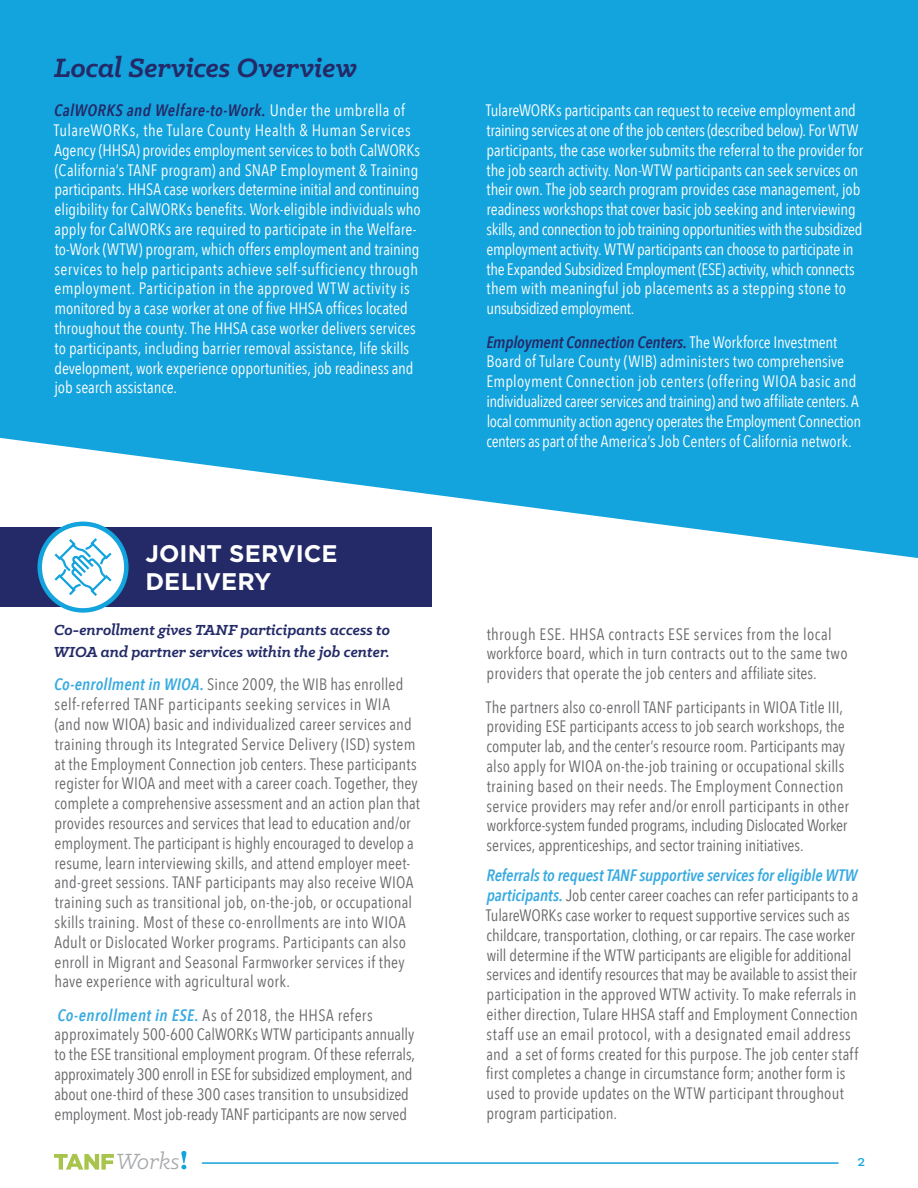
<style>
.page{position:relative;width:918px;height:1188px;background:#fff}
.page>*{position:absolute;margin:0;border:0;box-sizing:border-box;transform-origin:0 0}
.t1{font:italic 700 30px "Klinic Slab";color:#232a67}
.t2{font:italic 24.9px "Klinic Slab";color:#a6a8ab}
.t3{font:700 24px/28.5px "Gotham";color:#fff}
.t4{font:16.5px/19.8px "Avenir Next Condensed";letter-spacing:.005em;color:#69696c}
.t5{font:16.5px/19.8px "Avenir Next Condensed";letter-spacing:-.005em;color:#fff}
.t6{font:italic 700 16.5px/21.6px "Klinic Slab";color:#232a67}
.t7{font:500 16.5px "Klinic Slab";color:#13a3dd}
.s1{font-weight:600;font-style:italic;color:#232a67}
.s2{font-weight:600;font-style:italic;color:#38aae0}
</style>
<div class="page">
<hr style="left:202px;top:1162px;width:637px;height:2px;background:#13a3dd">
<svg style="left:54px;top:1154px;width:60px;height:16px"></svg>
<svg style="left:181px;top:1151px;width:5px;height:18px"></svg>
<svg style="left:0;top:0;width:918px;height:558px;background:#26aadf"></svg>
<div style="left:0;top:527px;width:432px;height:80px;background:#232a67"></div>
<svg style="left:40px;top:524px;width:86px;height:86px;background:#d4eef8"></svg>
<div style="left:38px;top:522px;width:91px;height:91px;border:4px solid #13a3dd;border-radius:50%"></div>
<svg style="left:52px;top:536px;width:62px;height:62px;background:#cfecf8"></svg>
<h2 class="t1" style="left:54px;top:48px;width:304px">Local Services Overview</h2>
<p class="t5" style="left:54px;top:100px;width:369px"><span class="s1">CalWORKS and Welfare-to-Work.</span> Under the umbrella of TulareWORKs, the Tulare County Health &amp; Human Services Agency (HHSA) provides employment services to both CalWORKs (California’s TANF program) and SNAP Employment &amp; Training participants. HHSA case workers determine initial and continuing eligibility for CalWORKs benefits. Work-eligible individuals who apply for CalWORKs are required to participate in the Welfare&shy;to-Work (WTW) program, which offers employment and training services to help participants achieve self-sufficiency through employment. Participation in the approved WTW activity is monitored by a case worker at one of five HHSA offices located throughout the county. The HHSA case worker delivers services to participants, including barrier removal assistance, life skills development, work experience opportunities, job readiness and job search assistance.</p>
<p class="t5" style="left:486px;top:100px;width:379px">TulareWORKs participants can request to receive employment and training services at one of the job centers (described below). For WTW participants, the case worker submits the referral to the provider for the job search activity. Non-WTW participants can seek services on their own. The job search program provides case management, job readiness workshops that cover basic job seeking and interviewing skills, and connection to job training opportunities with the subsidized employment activity. WTW participants can choose to participate in the Expanded Subsidized Employment (ESE) activity, which connects them with meaningful job placements as a stepping stone to unsubsidized employment.</p>
<p class="t5" style="left:486px;top:331px;width:376px"><span class="s1">Employment Connection Centers.</span> The Workforce Investment Board of Tulare County (WIB) administers two comprehensive Employment Connection job centers (offering WIOA basic and individualized career services and training) and two affiliate centers. A local community action agency operates the Employment Connection centers as part of the America’s Job Centers of California network.</p>
<h2 class="t3" style="left:145px;top:539px;width:194px">JOINT SERVICE<br>DELIVERY</h2>
<p class="t6" style="left:54px;top:619px;width:338px">Co-enrollment gives TANF participants access to<br>WIOA and partner services within the job center.</p>
<p class="t4" style="left:54px;top:674px;width:367px"><span class="s2">Co-enrollment in WIOA.</span> Since 2009, the WIB has enrolled self-referred TANF participants seeking services in WIA<br>(and now WIOA) basic and individualized career services and training through its Integrated Service Delivery (ISD) system at the Employment Connection job centers. These participants register for WIOA and meet with a career coach. Together, they complete a comprehensive assessment and an action plan that provides resources and services that lead to education and/or employment. The participant is highly encouraged to develop a resume, learn interviewing skills, and attend employer meet&shy;and-greet sessions. TANF participants may also receive WIOA training such as transitional job, on-the-job, or occupational skills training. Most of these co-enrollments are into WIOA Adult or Dislocated Worker programs. Participants can also enroll in Migrant and Seasonal Farmworker services if they have experience with agricultural work.</p>
<p class="t4" style="left:54px;top:1004px;width:362px"><span class="s2">Co-enrollment in ESE.</span> As of 2018, the HHSA refers approximately 500-600 CalWORKs WTW participants annually to the ESE transitional employment program. Of these referrals, approximately 300 enroll in ESE for subsidized employment, and about one-third of these 300 cases transition to unsubsidized employment. Most job-ready TANF participants are now served</p>
<p class="t4" style="left:487px;top:623px;width:363px">through ESE. HHSA contracts ESE services from the local workforce board, which in turn contracts out to the same two providers that operate the job centers and affiliate sites.</p>
<p class="t4" style="left:486px;top:696px;width:365px">The partners also co-enroll TANF participants in WIOA Title III, providing ESE participants access to job search workshops, the computer lab, and the center’s resource room. Participants may also apply for WIOA on-the-job training or occupational skills training based on their needs. The Employment Connection service providers may refer and/or enroll participants in other workforce-system funded programs, including Dislocated Worker services, apprenticeships, and sector training initiatives.</p>
<p class="t4" style="left:486px;top:865px;width:374px"><span class="s2">Referrals to request TANF supportive services for eligible WTW participants.</span> Job center career coaches can refer participants to a TulareWORKs case worker to request supportive services such as childcare, transportation, clothing, or car repairs. The case worker will determine if the WTW participants are eligible for additional services and identify resources that may be available to assist their participation in the approved WTW activity. To make referrals in either direction, Tulare HHSA staff and Employment Connection staff use an email protocol, with a designated email address and a set of forms created for this purpose. The job center staff first completes a change in circumstance form; another form is used to provide updates on the WTW participant throughout program participation.</p>
<h2 class="t2" style="left:116px;top:1145px;width:65px">Works</h2>
<p class="t7" style="left:857px;top:1151px;width:9px">2</p>
</div>
